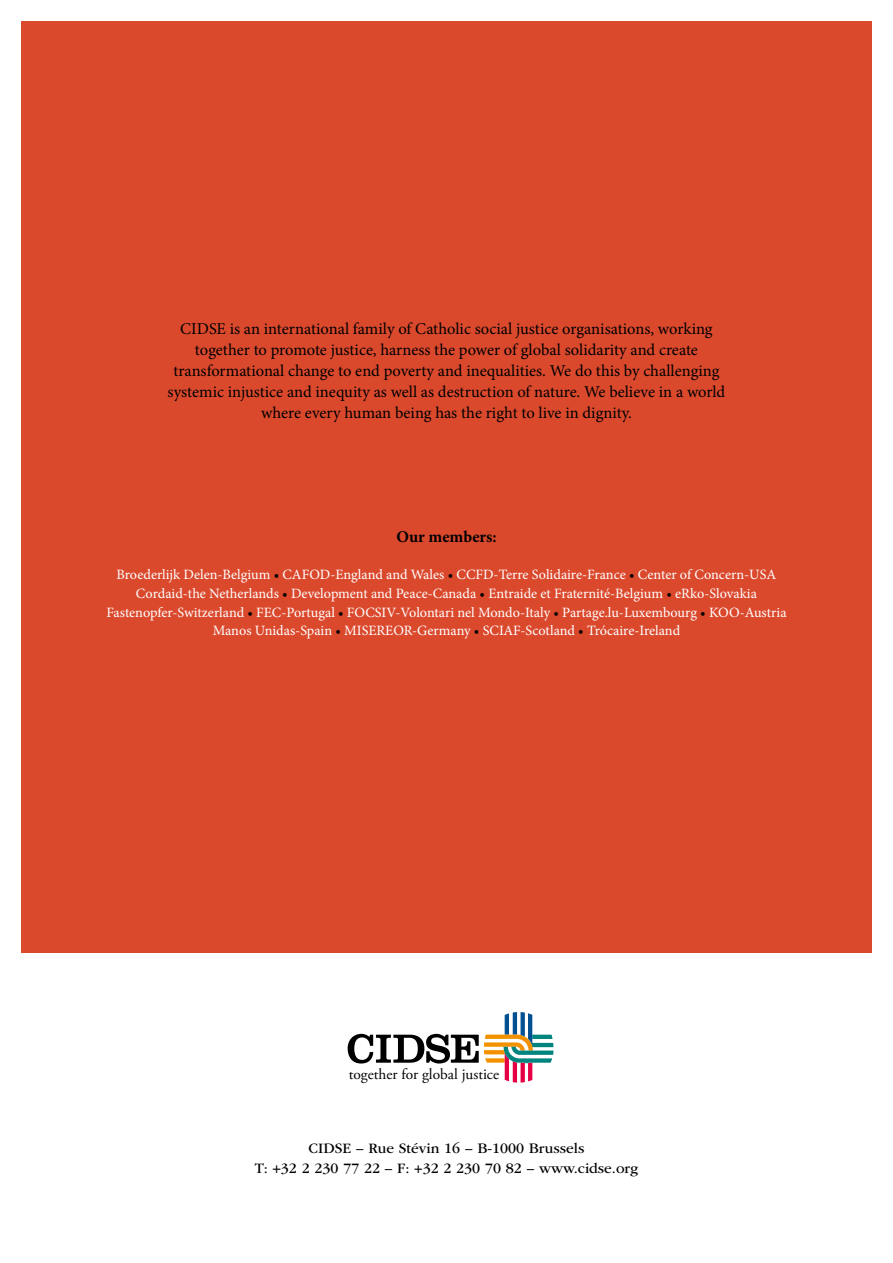
<style>
.page{position:relative;width:893px;height:1263px;background:#fff}
.page>*{position:absolute;margin:0;border:0;box-sizing:border-box;transform-origin:0 0}
.t1{font:16.5px/21px "Minion Pro";color:#000;text-align:center}
.t2{font:700 16.5px "Minion Pro";color:#000}
.t3{font:15.3px "Adobe Garamond Pro";color:#000}
.t4{font:15px/19.5px "ITC Garamond Std";color:#000;text-align:center}
.t5{font:14.25px/18.8px "Minion Pro";color:#fff;text-align:center}
.s1{color:#000}
</style>
<div class="page">
<div style="left:21px;top:21px;width:851px;height:931px;background:#db492d"></div>
<svg style="left:348px;top:1012px;width:205px;height:70px"></svg>
<p class="t1" style="left:168px;top:318px;width:559px">CIDSE is an international family of Catholic social justice organisations, working together to promote justice, harness the power of global solidarity and create transformational change to end poverty and inequalities. We do this by challenging systemic injustice and inequity as well as destruction of nature. We believe in a world where every human being has the right to live in dignity.</p>
<p class="t2" style="left:396px;top:525px;width:102px">Our members:</p>
<p class="t5" style="left:106px;top:565px;width:682px">Broederlijk Delen-Belgium <span class="s1">•</span> CAFOD-England and Wales <span class="s1">•</span> CCFD-Terre Solidaire-France <span class="s1">•</span> Center of Concern-USA Cordaid-the Netherlands <span class="s1">•</span> Development and Peace-Canada <span class="s1">•</span> Entraide et Fraternité-Belgium <span class="s1">•</span> eRko-Slovakia Fastenopfer-Switzerland <span class="s1">•</span> FEC-Portugal <span class="s1">•</span> FOCSIV-Volontari nel Mondo-Italy <span class="s1">•</span> Partage.lu-Luxembourg <span class="s1">•</span> KOO-Austria Manos Unidas-Spain <span class="s1">•</span> MISEREOR-Germany <span class="s1">•</span> SCIAF-Scotland <span class="s1">•</span> Trócaire-Ireland</p>
<p class="t3" style="left:349px;top:1065px;width:152px">together for global justice</p>
<p class="t4" style="left:255px;top:1139px;width:385px">CIDSE – Rue Stévin 16 – B-1000 Brussels<br>T: +32 2 230 77 22 – F: +32 2 230 70 82 – www.cidse.org</p>
</div>
